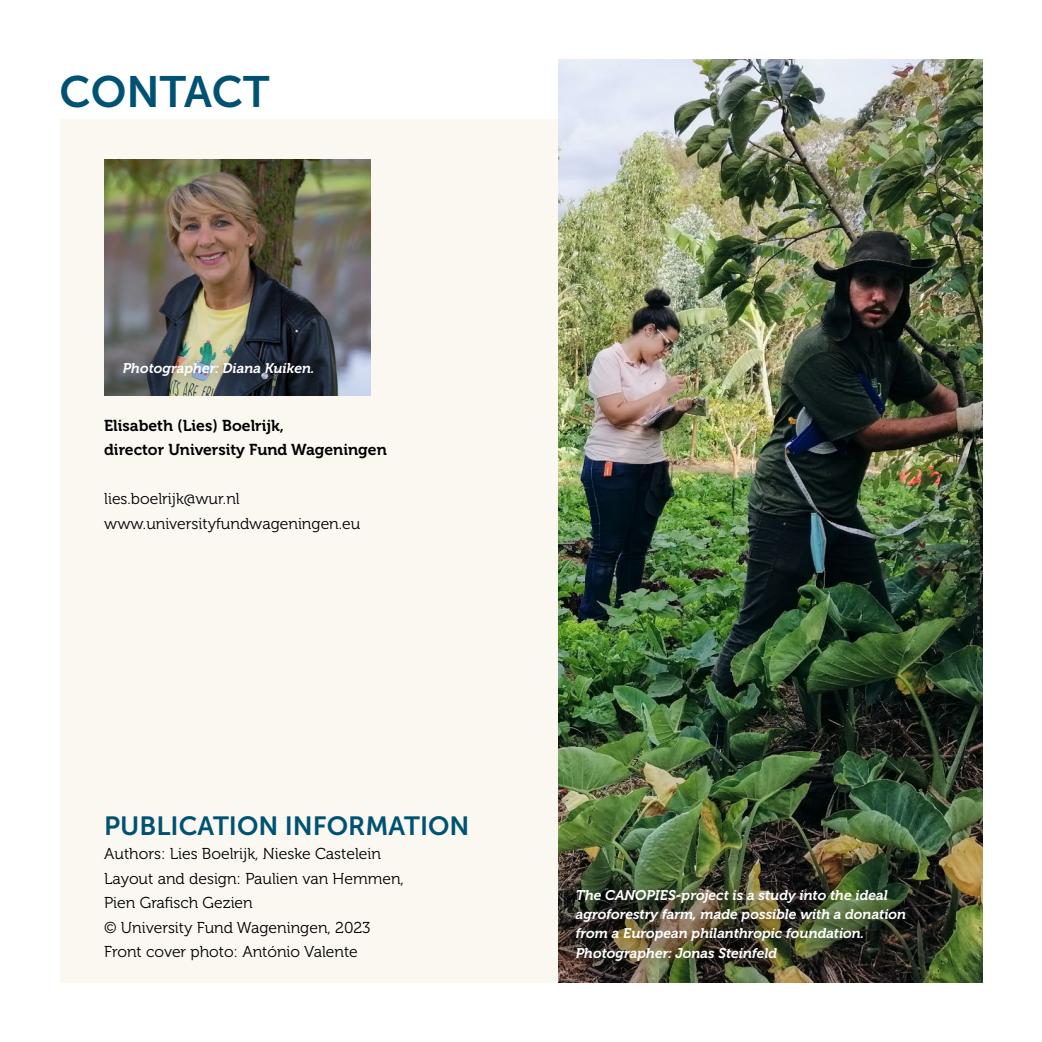
<style>
.page{position:relative;width:1042px;height:1042px;background:#fff}
.page>*{position:absolute;margin:0;border:0;box-sizing:border-box;transform-origin:0 0}
.t1{font:43.75px "Museo Sans 700";color:#005273}
.t2{font:26.25px "Museo Sans 700";color:#005273}
.t3{font:15.75px/24.5px "Museo 300";color:#000}
.t4{font:15.75px/24.5px "Museo 700";color:#000}
.t5{font:italic 14px/19.2px "Museo 700";color:#fff}
</style>
<div class="page">
<div style="left:60px;top:119px;width:922px;height:863px;background:#fbf8f2"></div>
<img style="left:104px;top:159px;width:267px;height:236px">
<div style="left:108px;top:347px;width:228px;height:53px;background:#000;opacity:.75"></div>
<img style="left:558px;top:60px;width:424px;height:922px">
<div style="left:560px;top:873px;width:370px;height:112px;background:#000;opacity:.75"></div>
<h1 class="t1" style="left:60px;top:68px;width:212px">CONTACT</h1>
<p class="t5" style="left:123px;top:358px;width:193px">Photographer: Diana Kuiken.</p>
<p class="t4" style="left:104px;top:413px;width:284px">Elisabeth (Lies) Boelrijk,<br>director University Fund Wageningen</p>
<p class="t3" style="left:104px;top:487px;width:257px">lies.boelrijk@wur.nl www.universityfundwageningen.eu</p>
<h2 class="t2" style="left:104px;top:811px;width:367px">PUBLICATION INFORMATION</h2>
<p class="t3" style="left:104px;top:842px;width:301px">Authors: Lies Boelrijk, Nieske Castelein Layout and design: Paulien van Hemmen, Pien Grafisch Gezien<br>© University Fund Wageningen, 2023<br>Front cover photo: António Valente</p>
<p class="t5" style="left:576px;top:885px;width:332px">The CANOPIES-project is a study into the ideal agroforestry farm, made possible with a donation from a European philanthropic foundation.<br>Photographer: Jonas Steinfeld</p>
</div>
